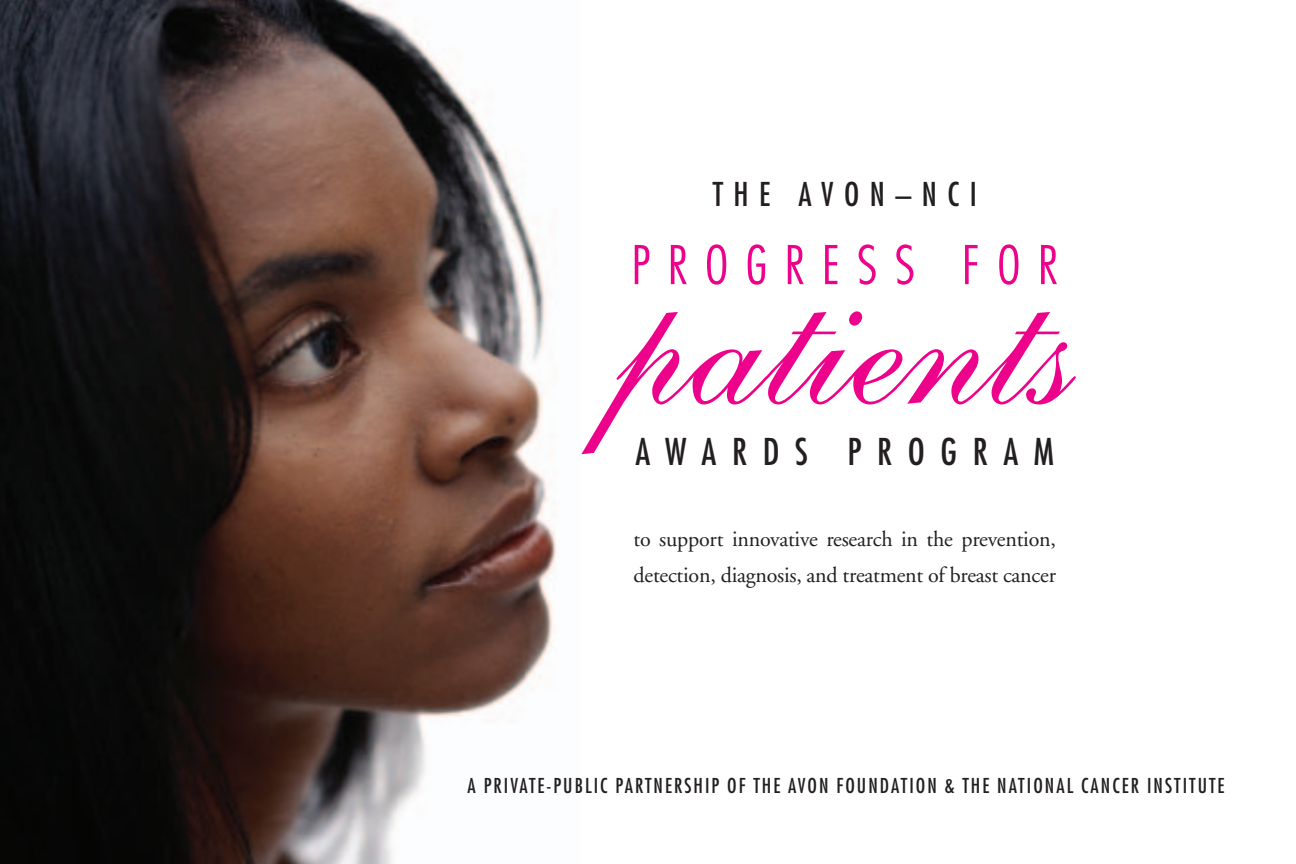
<style>
.page{position:relative;width:1296px;height:864px;background:#fff}
.page>*{position:absolute;margin:0;border:0;box-sizing:border-box;transform-origin:0 0}
.t1{font:192px "Shelley Allegro BT";color:#ed028c}
.t2{font:300 condensed 52px "Futura";letter-spacing:.335em;color:#ed028c}
.t3{font:condensed 36px "Futura";letter-spacing:.435em;color:#231f20}
.t4{font:condensed 32px "Futura";letter-spacing:.33em;color:#231f20}
.t5{font:22px/36px "Adobe Garamond";letter-spacing:-.01em;color:#231f20}
.t6{font:condensed 20px "Futura";letter-spacing:.105em;color:#231f20}
</style>
<div class="page">
<img style="left:0;top:0;width:557px;height:864px">
<h3 class="t4" style="left:713px;top:180px;width:266px">THE AVON–NCI</h3>
<h2 class="t2" style="left:632px;top:243px;width:428px">PROGRESS FOR</h2>
<h1 class="t1" style="left:618px;top:266px;width:458px">patients</h1>
<h3 class="t3" style="left:635px;top:435px;width:420px">AWARDS PROGRAM</h3>
<p class="t5" style="left:634px;top:523px;width:424px">to support innovative research in the prevention, detection, diagnosis, and treatment of breast cancer</p>
<p class="t6" style="left:468px;top:776px;width:759px">A PRIVATE-PUBLIC PARTNERSHIP OF THE AVON FOUNDATION &amp; THE NATIONAL CANCER INSTITUTE</p>
</div>
